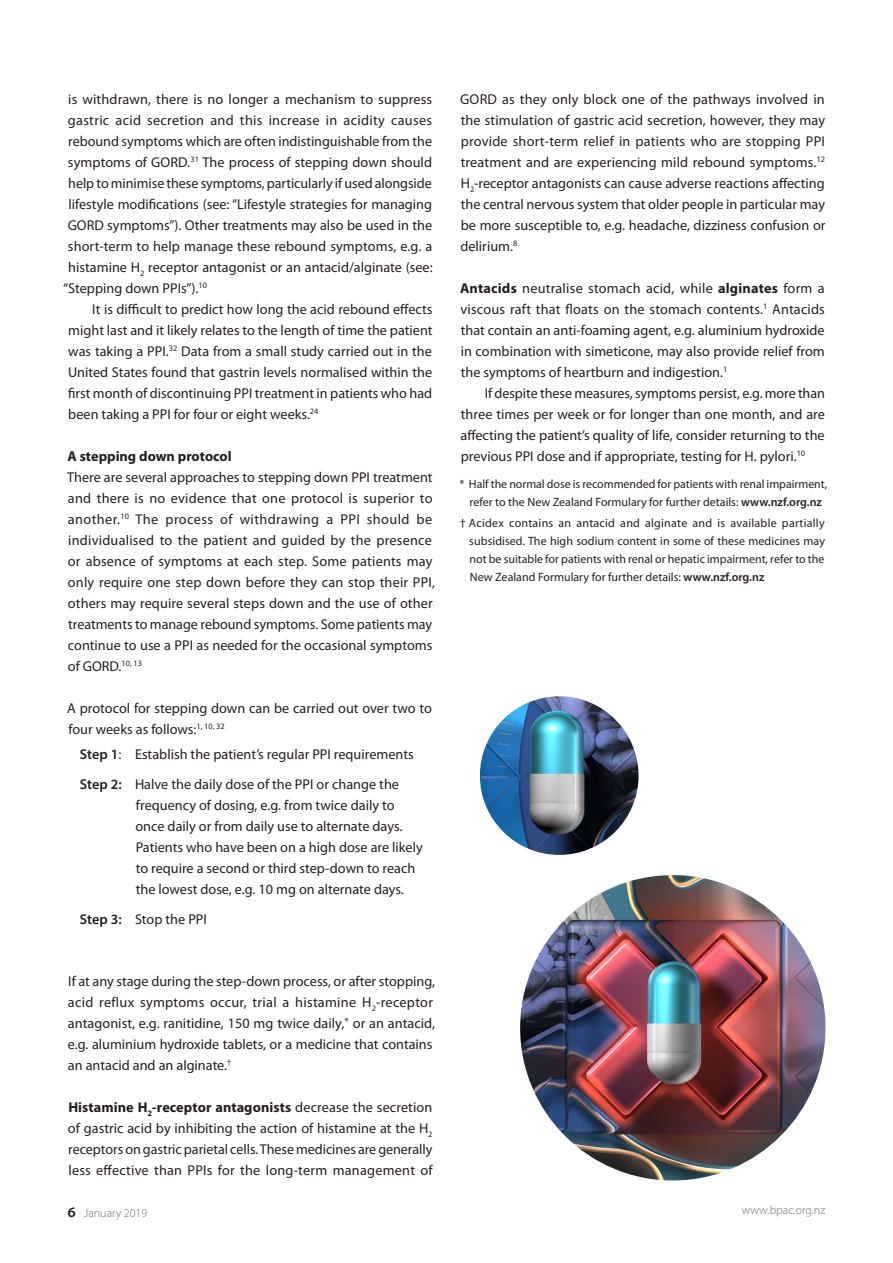
<style>
.page{position:relative;width:893px;height:1263px;background:#fff}
.page>*{position:absolute;margin:0;border:0;box-sizing:border-box;transform-origin:0 0}
.Body{font:14.25px/21px "Myriad Pro";color:#231f20}
.Body_Line_Space{font:14.25px/21px "Myriad Pro";color:#231f20;text-align:justify}
.Body-First_Line_Inde{font:14.25px/21px "Myriad Pro";color:#231f20;text-align:justify}
.Bullet_List{font:14.25px/21px "Myriad Pro";color:#231f20}
.Body-2{font:14.25px "Myriad Pro";letter-spacing:.02em;color:#231f20}
.C_head{font:700 14.25px "Myriad Pro";color:#231f20}
.Footnote{font:12px/18px "Myriad Pro";color:#231f20;text-align:center}
.t1{font:300 12px "Myriad Pro";color:#6c6d70}
.s1{font-weight:600}
.s2{font-weight:700}
.s3{font-weight:600;font-size:15.75px;color:#231f20}
</style>
<div class="page">
<img style="left:520px;top:875px;width:305px;height:305px">
<img style="left:480px;top:696px;width:158px;height:159px">
<p class="Body" style="left:68px;top:88px;width:365px">is withdrawn, there is no longer a mechanism to suppress</p>
<p class="Body-2" style="left:68px;top:111px;width:366px">gastric acid secretion and this increase in acidity causes</p>
<p class="Body" style="left:68px;top:130px;width:365px">rebound symptoms which are often indistinguishable from the</p>
<p class="Body" style="left:68px;top:151px;width:366px">symptoms of GORD.<sup>31</sup> The process of stepping down should</p>
<p class="Body" style="left:68px;top:172px;width:365px">help to minimise these symptoms, particularly if used alongside</p>
<p class="Body" style="left:68px;top:193px;width:365px">lifestyle modifications (see: “Lifestyle strategies for managing</p>
<p class="Body" style="left:68px;top:214px;width:366px">GORD symptoms”). Other treatments may also be used in the</p>
<p class="Body" style="left:68px;top:235px;width:366px">short-term to help manage these rebound symptoms, e.g. a</p>
<p class="Body" style="left:68px;top:256px;width:366px">histamine H<sub>2</sub> receptor antagonist or an antacid/alginate (see:</p>
<p class="Body" style="left:63px;top:277px;width:145px">“Stepping down PPIs”).<sup>10</sup></p>
<p class="Body-First_Line_Inde" style="left:68px;top:298px;width:366px;text-indent:24px">It is difficult to predict how long the acid rebound effects might last and it likely relates to the length of time the patient was taking a PPI.<sup>32</sup> Data from a small study carried out in the United States found that gastrin levels normalised within the first month of discontinuing PPI treatment in patients who had been taking a PPI for four or eight weeks.<sup>24</sup></p>
<p class="C_head" style="left:68px;top:446px;width:166px">A stepping down protocol</p>
<p class="Body" style="left:67px;top:466px;width:369px">There are several approaches to stepping down PPI treatment and there is no evidence that one protocol is superior to another.<sup>10</sup> The process of withdrawing a PPI should be individualised to the patient and guided by the presence or absence of symptoms at each step. Some patients may only require one step down before they can stop their PPI, others may require several steps down and the use of other treatments to manage rebound symptoms. Some patients may continue to use a PPI as needed for the occasional symptoms of GORD.<sup>10,</sup> <sup>13</sup></p>
<p class="Body_Line_Space" style="left:67px;top:697px;width:366px">A protocol for stepping down can be carried out over two to four weeks as follows:<sup>1,</sup> <sup>10,</sup> <sup>32</sup></p>
<p class="Bullet_List" style="left:80px;top:743px;width:335px"><span class="s1">Step 1</span>: Establish the patient’s regular PPI requirements</p>
<p class="Bullet_List" style="left:135px;top:773px;width:289px;text-indent:-56px"><span class="s1">Step 2:</span> Halve the daily dose of the PPI or change the frequency of dosing, e.g. from twice daily to once daily or from daily use to alternate days.<br>Patients who have been on a high dose are likely to require a second or third step-down to reach the lowest dose, e.g. 10 mg on alternate days.</p>
<p class="Bullet_List" style="left:80px;top:908px;width:129px"><span class="s1">Step 3:</span> Stop the PPI</p>
<p class="Body" style="left:68px;top:970px;width:369px">If at any stage during the step-down process, or after stopping, acid reflux symptoms occur, trial a histamine H<sub>2</sub>-receptor antagonist, e.g. ranitidine, 150 mg twice daily,<sup>*</sup> or an antacid, e.g. aluminium hydroxide tablets, or a medicine that contains an antacid and an alginate.<sup>†</sup></p>
<p class="Body_Line_Space" style="left:68px;top:1096px;width:366px"><span class="s2">Histamine H</span> <sub>2</sub><span class="s2">-receptor antagonists</span> decrease the secretion of gastric acid by inhibiting the action of histamine at the H<sub>2 </sub>receptors on gastric parietal cells. These medicines are generally less effective than PPIs for the long-term management of</p>
<p class="Body_Line_Space" style="left:460px;top:88px;width:367px">GORD as they only block one of the pathways involved in the stimulation of gastric acid secretion, however, they may provide short-term relief in patients who are stopping PPI treatment and are experiencing mild rebound symptoms.<sup>12<br></sup>H<sub>2</sub>-receptor antagonists can cause adverse reactions affecting the central nervous system that older people in particular may be more susceptible to, e.g. headache, dizziness confusion or delirium.<sup>8</sup></p>
<p class="Body_Line_Space" style="left:460px;top:277px;width:366px"><span class="s2">Antacids</span> neutralise stomach acid, while <span class="s2">alginates</span> form a viscous raft that floats on the stomach contents.<sup>1</sup> Antacids that contain an anti-foaming agent, e.g. aluminium hydroxide in combination with simeticone, may also provide relief from the symptoms of heartburn and indigestion.<sup>1</sup></p>
<p class="Body-First_Line_Inde" style="left:460px;top:382px;width:366px;text-indent:24px">If despite these measures, symptoms persist, e.g. more than three times per week or for longer than one month, and are affecting the patient’s quality of life, consider returning to the previous PPI dose and if appropriate, testing for H. pylori.<sup>10</sup></p>
<p class="Footnote" style="left:459px;top:474px;width:369px">* Half the normal dose is recommended for patients with renal impairment, refer to the New Zealand Formulary for further details: <span class="s1">www.nzf.org.nz</span></p>
<p class="Footnote" style="left:469px;top:513px;width:357px;text-align:justify;text-indent:-9px">† Acidex contains an antacid and alginate and is available partially subsidised. The high sodium content in some of these medicines may not be suitable for patients with renal or hepatic impairment, refer to the New Zealand Formulary for further details: <span class="s1">www.nzf.org.nz</span></p>
<p class="t1" style="left:68px;top:1206px;width:81px"><span class="s3">6</span> January 2019</p>
<p class="t1" style="left:742px;top:1202px;width:85px">www.bpac.org.nz</p>
</div>
